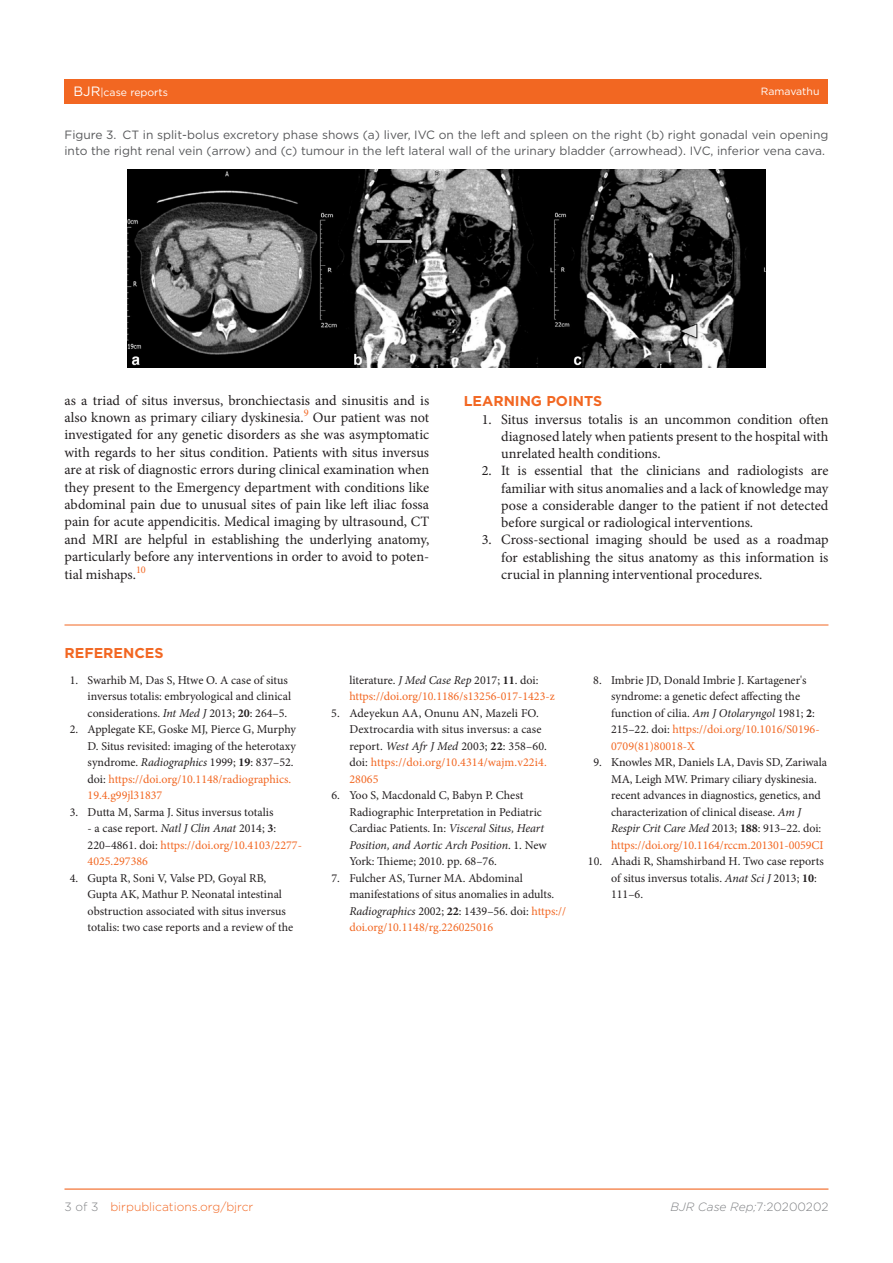
<style>
.page{position:relative;width:893px;height:1263px;background:#fff}
.page>*{position:absolute;margin:0;border:0;box-sizing:border-box;transform-origin:0 0}
.t1{font:14.25px/17.4px "Minion Pro";color:#231f20;text-align:justify}
.t2{font:700 14.25px "Gotham";color:#f26722}
.t3{font:12px/16.5px "Minion Pro";color:#231f20}
.t4{font:12px/16.5px "Gotham";color:#57585a}
.t5{font:12px/16.5px "Minion Pro";color:#f26722}
.t6{font:300 12px "Gotham";color:#f26722}
.t7{font:italic 300 12px "Gotham";color:#808285}
.t8{font:10.5px "Gotham";color:#fff}
.s1{font-size:13.5px}
.s2{font-style:italic}
.s3{font-weight:700}
.s4{color:#f26722}
.s5{color:#231f20}
.s6{font-style:italic;color:#231f20}
.s7{font-weight:700;color:#231f20}
.s8{color:#808285}
.s9{font-style:normal}
</style>
<div class="page">
<div style="left:64px;top:79px;width:764px;height:24px;background:#f26722"></div>
<hr style="left:64px;top:1188px;width:764px;height:2px;background:#f26722">
<img style="left:128px;top:169px;width:637px;height:198px">
<hr style="left:64px;top:625px;width:764px;height:1px;background:#f26722">
<p class="t8" style="left:74px;top:85px;width:96px"><span class="s1">BJR</span>|case reports</p>
<p class="t8" style="left:761px;top:85px;width:60px">Ramavathu</p>
<p class="t4" style="left:64px;top:126px;width:765px">Figure 3. CT in split-bolus excretory phase shows (a) liver, IVC on the left and spleen on the right (b) right gonadal vein opening into the right renal vein (arrow) and (c) tumour in the left lateral wall of the urinary bladder (arrowhead). IVC, inferior vena cava.</p>
<p class="t1" style="left:64px;top:391px;width:366px">as a triad of situs inversus, bronchiectasis and sinusitis and is also known as primary ciliary dyskinesia.<sup>9</sup> Our patient was not investigated for any genetic disorders as she was asymptomatic with regards to her situs condition. Patients with situs inversus are at risk of diagnostic errors during clinical examination when they present to the Emergency department with conditions like abdominal pain due to unusual sites of pain like left iliac fossa pain for acute appendicitis. Medical imaging by ultrasound, CT and MRI are helpful in establishing the underlying anatomy, particularly before any interventions in order to avoid to poten&shy;tial mishaps.<sup>10</sup></p>
<p class="t2" style="left:464px;top:391px;width:140px">LEARNING POINTS</p>
<p class="t1" style="left:501px;top:410px;width:329px;text-indent:-19px">1. Situs inversus totalis is an uncommon condition often diagnosed lately when patients present to the hospital with unrelated health conditions.</p>
<p class="t1" style="left:501px;top:462px;width:329px;text-indent:-19px">2. It is essential that the clinicians and radiologists are familiar with situs anomalies and a lack of knowledge may pose a considerable danger to the patient if not detected before surgical or radiological interventions.</p>
<p class="t1" style="left:501px;top:531px;width:329px;text-indent:-19px">3. Cross-sectional imaging should be used as a roadmap for establishing the situs anatomy as this information is crucial in planning interventional procedures.</p>
<p class="t2" style="left:64px;top:644px;width:101px">REFERENCES</p>
<p class="t3" style="left:88px;top:672px;width:205px;text-indent:-18px">1. Swarhib M, Das S, Htwe O. A case of situs inversus totalis: embryological and clinical considerations. <span class="s2">Int Med J</span> 2013; <span class="s3">20</span>: 264–5.</p>
<p class="t3" style="left:88px;top:721px;width:210px;text-indent:-18px">2. Applegate KE, Goske MJ, Pierce G, Murphy D. Situs revisited: imaging of the heterotaxy syndrome. <span class="s2">Radiographics</span> 1999; <span class="s3">19</span>: 837–52. doi: <span class="s4">https://doi.org/10.1148/radiographics.<br>19.4.g99jl31837</span></p>
<p class="t3" style="left:70px;top:804px;width:205px">3. Dutta M, Sarma J. Situs inversus totalis</p>
<p class="t5" style="left:88px;top:820px;width:216px"><span class="s5">- a case report.</span> <span class="s6">Natl J Clin Anat</span> <span class="s5">2014;</span> <span class="s7">3</span><span class="s5">:<br>220–4861. doi:</span> https://doi.org/10.4103/2277-<br>4025.297386</p>
<p class="t3" style="left:88px;top:870px;width:207px;text-indent:-18px">4. Gupta R, Soni V, Valse PD, Goyal RB, Gupta AK, Mathur P. Neonatal intestinal obstruction associated with situs inversus totalis: two case reports and a review of the</p>
<p class="t5" style="left:349px;top:672px;width:207px"><span class="s5">literature.</span> <span class="s6">J Med Case Rep</span> <span class="s5">2017;</span> <span class="s7">11</span><span class="s5">. doi: </span>https://doi.org/10.1186/s13256-017-1423-z</p>
<p class="t3" style="left:349px;top:705px;width:199px;text-indent:-18px">5. Adeyekun AA, Onunu AN, Mazeli FO.<br>Dextrocardia with situs inversus: a case report. <span class="s2">West Afr J Med</span> 2003; <span class="s3">22</span>: 358–60. doi: <span class="s4">https://doi.org/10.4314/wajm.v22i4.<br>28065</span></p>
<p class="t3" style="left:349px;top:787px;width:199px;text-indent:-18px">6. Yoo S, Macdonald C, Babyn P. Chest Radiographic Interpretation in Pediatric Cardiac Patients. In: <span class="s2">Visceral Situs, Heart Position, and Aortic Arch Position</span>. 1. New York: Thieme; 2010. pp. 68–76.</p>
<p class="t3" style="left:349px;top:870px;width:218px;text-indent:-18px">7. Fulcher AS, Turner MA. Abdominal manifestations of situs anomalies in adults.<br><span class="s2">Radiographics</span> 2002; <span class="s3">22</span>: 1439–56. doi: <span class="s4">https:// doi.org/10.1148/rg.226025016</span></p>
<p class="t3" style="left:611px;top:672px;width:210px;text-indent:-18px">8. Imbrie JD, Donald Imbrie J. Kartagener's syndrome: a genetic defect affecting the function of cilia. <span class="s2">Am J Otolaryngol</span> 1981; <span class="s3">2</span>:<br>215–22. doi: <span class="s4">https://doi.org/10.1016/S0196- 0709(81)80018-X</span></p>
<p class="t3" style="left:611px;top:754px;width:217px;text-indent:-18px">9. Knowles MR, Daniels LA, Davis SD, Zariwala MA, Leigh MW. Primary ciliary dyskinesia. recent advances in diagnostics, genetics, and characterization of clinical disease. <span class="s2">Am J Respir Crit Care Med</span> 2013; <span class="s3">188</span>: 913–22. doi: <span class="s4">https://doi.org/10.1164/rccm.201301-0059CI</span></p>
<p class="t3" style="left:611px;top:853px;width:214px;text-indent:-23px">10. Ahadi R, Shamshirband H. Two case reports of situs inversus totalis. <span class="s2">Anat Sci J</span> 2013; <span class="s3">10</span>:<br>111–6.</p>
<p class="t6" style="left:64px;top:1199px;width:190px"><span class="s8">3 of 3</span> birpublications.org/bjrcr</p>
<p class="t7" style="left:671px;top:1199px;width:159px">BJR Case Rep;<span class="s9">7:20200202</span></p>
</div>
